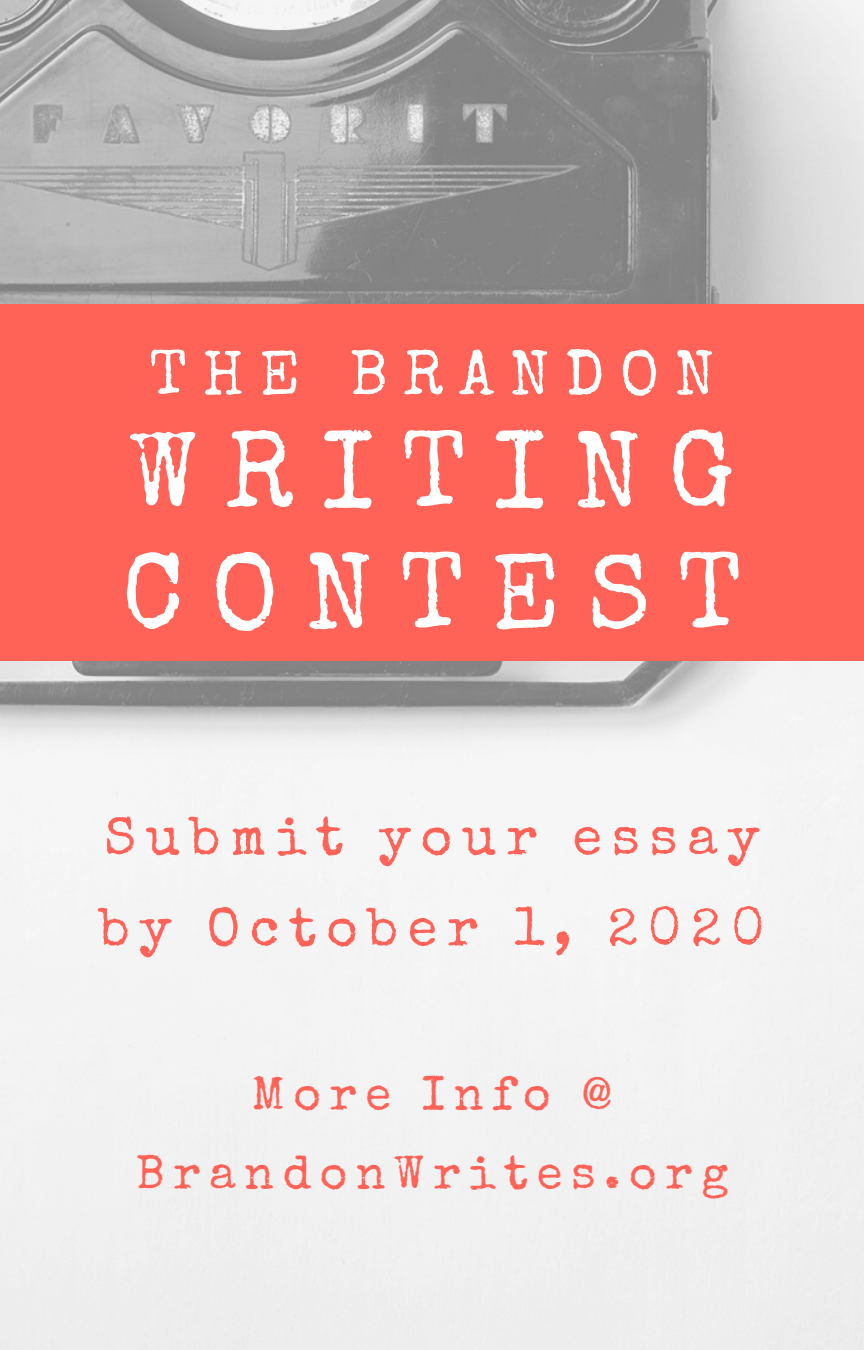
<style>
.page{position:relative;width:864px;height:1350px;background:#fff}
.page>*{position:absolute;margin:0;border:0;box-sizing:border-box;transform-origin:0 0}
.t1{font:108px/121.5px "Special Elite";letter-spacing:.25em;color:#fff}
.t2{font:63px "Special Elite";letter-spacing:.25em;color:#fff}
.t3{font:54px/91.1px "Special Elite";letter-spacing:.18em;color:#ff6257}
.t4{font:47.25px/79.2px "Special Elite";letter-spacing:.18em;color:#ff6257;text-align:center}
</style>
<div class="page">
<img style="left:0;top:0;width:864px;height:1350px">
<div style="left:0;top:305px;width:864px;height:356px;background:#ff6257"></div>
<p class="t2" style="left:149px;top:350px;width:566px">THE BRANDON</p>
<h1 class="t1" style="left:122px;top:423px;width:621px">WRITING<br>CONTEST</h1>
<p class="t3" style="left:99px;top:797px;width:667px">Submit your essay by October 1, 2020</p>
<p class="t4" style="left:136px;top:1059px;width:594px">More Info @<br>BrandonWrites.org</p>
</div>
